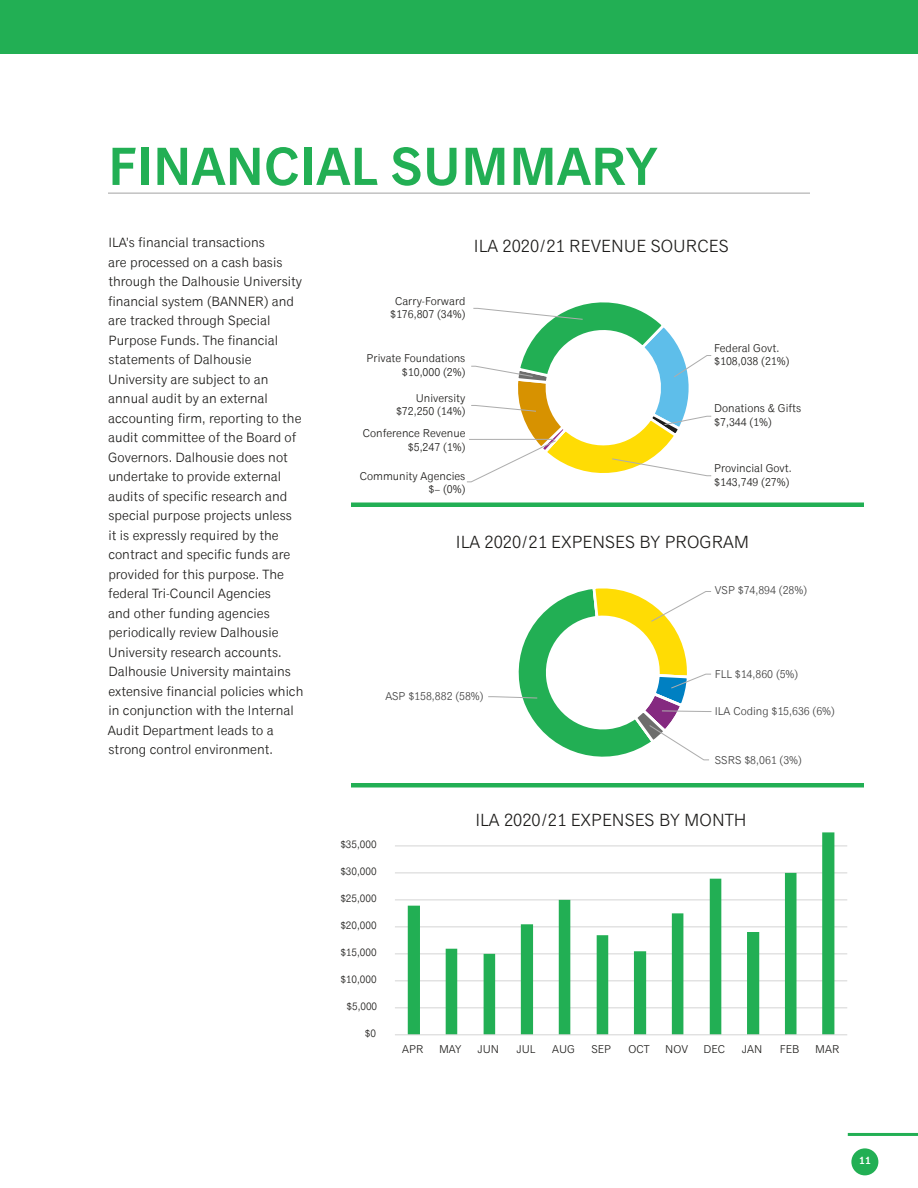
<style>
.page{position:relative;width:918px;height:1188px;background:#fff}
.page>*{position:absolute;margin:0;border:0;box-sizing:border-box;transform-origin:0 0}
._01_Title{font:600 54px "Classic Grotesque Pro";color:#22af54}
.t1{font:17.7px "Classic Grotesque Std";color:#1d1c1a}
._03_Body_type{font:13.5px/19.5px "Classic Grotesque Pro";color:#1d1c1a}
.t2{font:11.4px/13.6px "Classic Grotesque Pro";color:#1d1c1a;text-align:right}
.t3{font:11.4px "Classic Grotesque Pro";color:#404040}
.t4{font:11.4px "Classic Grotesque Std";color:#1d1c1a}
.t5{font:10.8px "Classic Grotesque Pro";color:#1d1c1a}
.t6{font:600 10.5px "Classic Grotesque Pro";color:#fff}
</style>
<div class="page">
<hr style="left:108px;top:192px;width:702px;height:2px;background:#c1c1c1">
<svg style="left:467px;top:302px;width:245px;height:181px"></svg>
<svg style="left:488px;top:588px;width:224px;height:173px"></svg>
<hr style="left:395px;top:1007px;width:452px;height:1px;background:#d5d5d5">
<hr style="left:395px;top:980px;width:452px;height:1px;background:#d5d5d5">
<hr style="left:395px;top:953px;width:452px;height:1px;background:#d5d5d5">
<hr style="left:395px;top:926px;width:452px;height:1px;background:#d5d5d5">
<hr style="left:395px;top:899px;width:452px;height:1px;background:#d5d5d5">
<hr style="left:395px;top:872px;width:452px;height:1px;background:#d5d5d5">
<hr style="left:395px;top:845px;width:452px;height:1px;background:#d5d5d5">
<svg style="left:408px;top:832px;width:426px;height:202px"></svg>
<hr style="left:395px;top:1034px;width:452px;height:1px;background:#d5d5d5">
<div style="left:351px;top:502px;width:513px;height:5px;background:#22af54"></div>
<div style="left:351px;top:783px;width:513px;height:5px;background:#22af54"></div>
<div style="left:0;top:0;width:918px;height:54px;background:#22af54"></div>
<div style="left:851px;top:1148px;width:27px;height:27px;background:#22af54;border-radius:50%"></div>
<hr style="left:848px;top:1133px;width:70px;height:3px;background:#22af54">
<p class="_01_Title" style="left:108px;top:133px;width:551px">FINANCIAL SUMMARY</p>
<p class="_03_Body_type" style="left:108px;top:233px;width:197px">ILA’s financial transactions<br>are processed on a cash basis through the Dalhousie University financial system (BANNER) and are tracked through Special<br>Purpose Funds. The financial statements of Dalhousie<br>University are subject to an annual audit by an external accounting firm, reporting to the audit committee of the Board of<br>Governors. Dalhousie does not undertake to provide external audits of specific research and special purpose projects unless<br>it is expressly required by the contract and specific funds are provided for this purpose. The federal Tri-Council Agencies<br>and other funding agencies periodically review Dalhousie<br>University research accounts.<br>Dalhousie University maintains extensive financial policies which in conjunction with the Internal<br>Audit Department leads to a strong control environment.</p>
<p class="t1" style="left:474px;top:236px;width:256px">ILA 2020/21 REVENUE SOURCES</p>
<p class="t2" style="left:390px;top:294px;width:77px;text-align:center">Carry-Forward $176,807 (34%)</p>
<p class="t2" style="left:367px;top:352px;width:100px">Private Foundations $10,000 (2%)</p>
<p class="t2" style="left:396px;top:391px;width:71px">University $72,250 (14%)</p>
<p class="t2" style="left:363px;top:427px;width:104px">Conference Revenue $5,247 (1%)</p>
<p class="t2" style="left:360px;top:469px;width:107px">Community Agencies $– (0%)</p>
<p class="t2" style="left:714px;top:341px;width:77px;text-align:left">Federal Govt. $108,038 (21%)</p>
<p class="t2" style="left:714px;top:402px;width:89px;text-align:left">Donations &amp; Gifts $7,344 (1%)</p>
<p class="t2" style="left:714px;top:462px;width:79px;text-align:left">Provincial Govt. $143,749 (27%)</p>
<p class="t1" style="left:456px;top:531px;width:295px">ILA 2020/21 EXPENSES BY PROGRAM</p>
<p class="t3" style="left:385px;top:689px;width:100px">ASP $158,882 (58%)</p>
<p class="t3" style="left:715px;top:584px;width:94px">VSP $74,894 (28%)</p>
<p class="t3" style="left:715px;top:667px;width:85px">FLL $14,860 (5%)</p>
<p class="t3" style="left:715px;top:704px;width:122px">ILA Coding $15,636 (6%)</p>
<p class="t3" style="left:715px;top:753px;width:89px">SSRS $8,061 (3%)</p>
<p class="t5" style="left:340px;top:838px;width:38px">$35,000</p>
<p class="t5" style="left:340px;top:865px;width:38px">$30,000</p>
<p class="t5" style="left:340px;top:892px;width:38px">$25,000</p>
<p class="t5" style="left:340px;top:919px;width:38px">$20,000</p>
<p class="t5" style="left:340px;top:946px;width:38px">$15,000</p>
<p class="t5" style="left:340px;top:973px;width:38px">$10,000</p>
<p class="t5" style="left:347px;top:1000px;width:32px">$5,000</p>
<p class="t5" style="left:365px;top:1027px;width:13px">$0</p>
<p class="t1" style="left:475px;top:809px;width:273px">ILA 2020/21 EXPENSES BY MONTH</p>
<p class="t4" style="left:402px;top:1042px;width:23px">APR</p>
<p class="t4" style="left:439px;top:1042px;width:24px">MAY</p>
<p class="t4" style="left:477px;top:1042px;width:23px">JUN</p>
<p class="t4" style="left:516px;top:1042px;width:21px">JUL</p>
<p class="t4" style="left:552px;top:1042px;width:24px">AUG</p>
<p class="t4" style="left:591px;top:1042px;width:21px">SEP</p>
<p class="t4" style="left:628px;top:1042px;width:23px">OCT</p>
<p class="t4" style="left:665px;top:1042px;width:24px">NOV</p>
<p class="t4" style="left:704px;top:1042px;width:23px">DEC</p>
<p class="t4" style="left:742px;top:1042px;width:22px">JAN</p>
<p class="t4" style="left:780px;top:1042px;width:21px">FEB</p>
<p class="t4" style="left:815px;top:1042px;width:26px">MAR</p>
<p class="t6" style="left:859px;top:1154px;width:13px">11</p>
</div>
